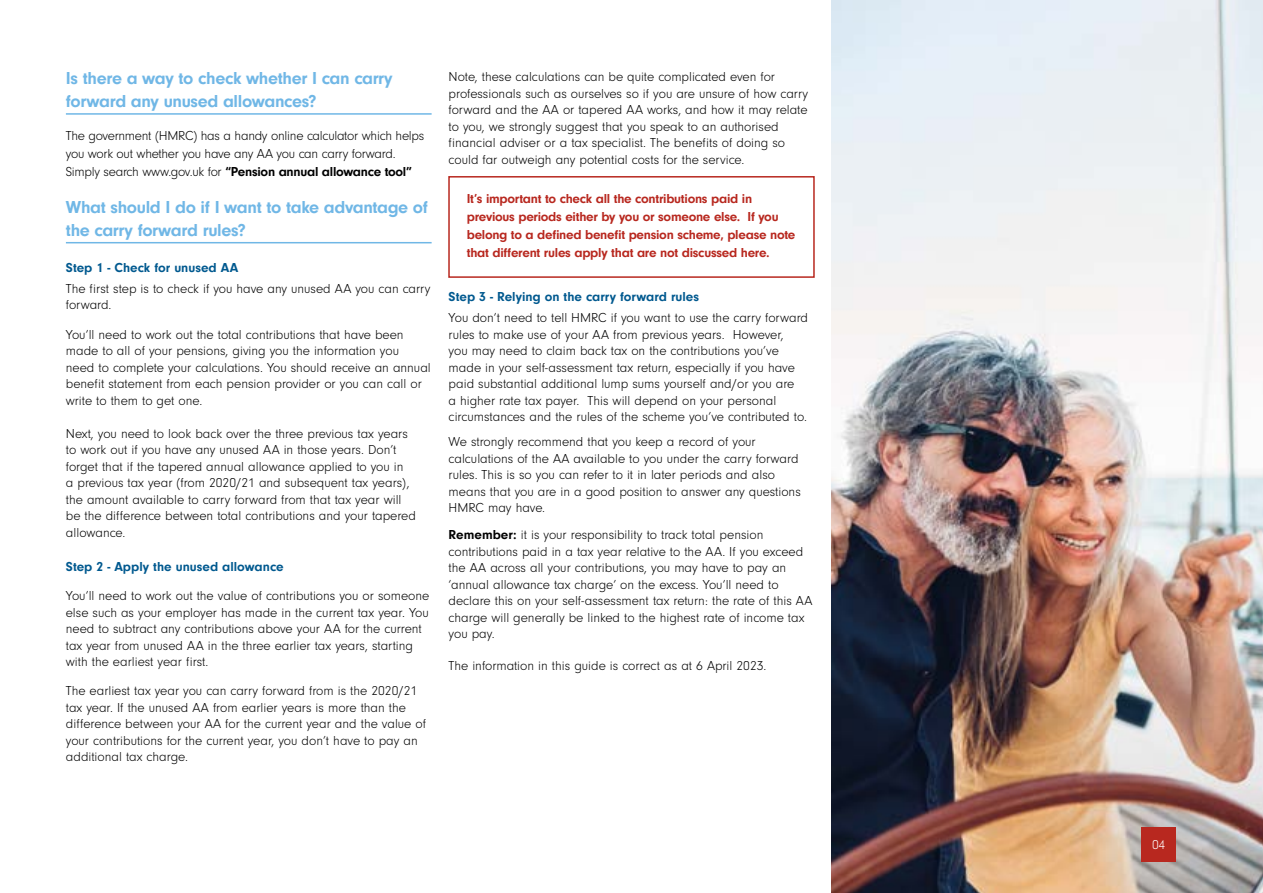
<style>
.page{position:relative;width:1263px;height:893px;background:#fff}
.page>*{position:absolute;margin:0;border:0;box-sizing:border-box;transform-origin:0 0}
.t1{font:700 18px/22.5px "Neuzeit Gro";letter-spacing:-.02em;color:#70b7e6}
.t2{font:300 13.5px/16.5px "Neuzeit Gro";color:#000}
.t3{font:700 13.5px/18px "Neuzeit Gro";letter-spacing:-.02em;color:#b8281f}
.t4{font:300 13.5px/18px "Neuzeit Gro";letter-spacing:-.02em;color:#000}
.t5{font:700 13.5px "Neuzeit Gro";color:#00598f}
.t6{font:300 13.5px "Neuzeit Gro";color:#fff}
.s1{font-weight:700}
</style>
<div class="page">
<img style="left:831px;top:0;width:432px;height:893px">
<hr style="left:66px;top:113px;width:366px;height:2px;background:#70b7e6">
<hr style="left:66px;top:242px;width:366px;height:1px;background:#70b7e6">
<div style="left:1142px;top:827px;width:34px;height:34px;background:#b8281f"></div>
<div style="left:448px;top:176px;width:367px;height:102px;border:2px solid #b8281f"></div>
<h1 class="t1" style="left:66px;top:67px;width:328px">Is there a way to check whether I can carry forward any unused allowances?</h1>
<p class="t4" style="left:66px;top:127px;width:360px">The government (HMRC) has a handy online calculator which helps you work out whether you have any AA you can carry forward.<br>Simply search www.gov.uk for <span class="s1">“Pension annual allowance tool”</span></p>
<h1 class="t1" style="left:66px;top:196px;width:363px">What should I do if I want to take advantage of the carry forward rules?</h1>
<p class="t5" style="left:66px;top:260px;width:174px">Step 1 - Check for unused AA</p>
<p class="t2" style="left:66px;top:280px;width:366px">The first step is to check if you have any unused AA you can carry forward.</p>
<p class="t2" style="left:66px;top:326px;width:366px">You’ll need to work out the total contributions that have been made to all of your pensions, giving you the information you need to complete your calculations. You should receive an annual benefit statement from each pension provider or you can call or write to them to get one.</p>
<p class="t2" style="left:66px;top:425px;width:352px">Next, you need to look back over the three previous tax years to work out if you have any unused AA in those years. Don’t forget that if the tapered annual allowance applied to you in<br>a previous tax year (from 2020/21 and subsequent tax years), the amount available to carry forward from that tax year will be the difference between total contributions and your tapered allowance.</p>
<p class="t5" style="left:66px;top:559px;width:219px">Step 2 - Apply the unused allowance</p>
<p class="t2" style="left:66px;top:588px;width:365px">You’ll need to work out the value of contributions you or someone else such as your employer has made in the current tax year. You need to subtract any contributions above your AA for the current tax year from unused AA in the three earlier tax years, starting with the earliest year first.</p>
<p class="t2" style="left:66px;top:683px;width:362px">The earliest tax year you can carry forward from is the 2020/21 tax year. If the unused AA from earlier years is more than the difference between your AA for the current year and the value of your contributions for the current year, you don’t have to pay an additional tax charge.</p>
<p class="t2" style="left:449px;top:69px;width:361px">Note, these calculations can be quite complicated even for professionals such as ourselves so if you are unsure of how carry forward and the AA or tapered AA works, and how it may relate to you, we strongly suggest that you speak to an authorised financial adviser or a tax specialist. The benefits of doing so could far outweigh any potential costs for the service.</p>
<p class="t3" style="left:467px;top:190px;width:330px">It’s important to check all the contributions paid in previous periods either by you or someone else. If you belong to a defined benefit pension scheme, please note that different rules apply that are not discussed here.</p>
<p class="t5" style="left:449px;top:289px;width:252px">Step 3 - Relying on the carry forward rules</p>
<p class="t2" style="left:449px;top:310px;width:361px">You don’t need to tell HMRC if you want to use the carry forward rules to make use of your AA from previous years. However,<br>you may need to claim back tax on the contributions you’ve made in your self-assessment tax return, especially if you have paid substantial additional lump sums yourself and/or you are<br>a higher rate tax payer. This will depend on your personal circumstances and the rules of the scheme you’ve contributed to.</p>
<p class="t2" style="left:449px;top:434px;width:354px">We strongly recommend that you keep a record of your calculations of the AA available to you under the carry forward rules. This is so you can refer to it in later periods and also means that you are in a good position to answer any questions HMRC may have.</p>
<p class="t2" style="left:449px;top:527px;width:365px"><span class="s1">Remember:</span> it is your responsibility to track total pension contributions paid in a tax year relative to the AA. If you exceed the AA across all your contributions, you may have to pay an ‘annual allowance tax charge’ on the excess. You’ll need to declare this on your self-assessment tax return: the rate of this AA charge will generally be linked to the highest rate of income tax you pay.</p>
<p class="t2" style="left:449px;top:657px;width:319px">The information in this guide is correct as at 6 April 2023.</p>
<p class="t6" style="left:1152px;top:837px;width:15px">04</p>
</div>
